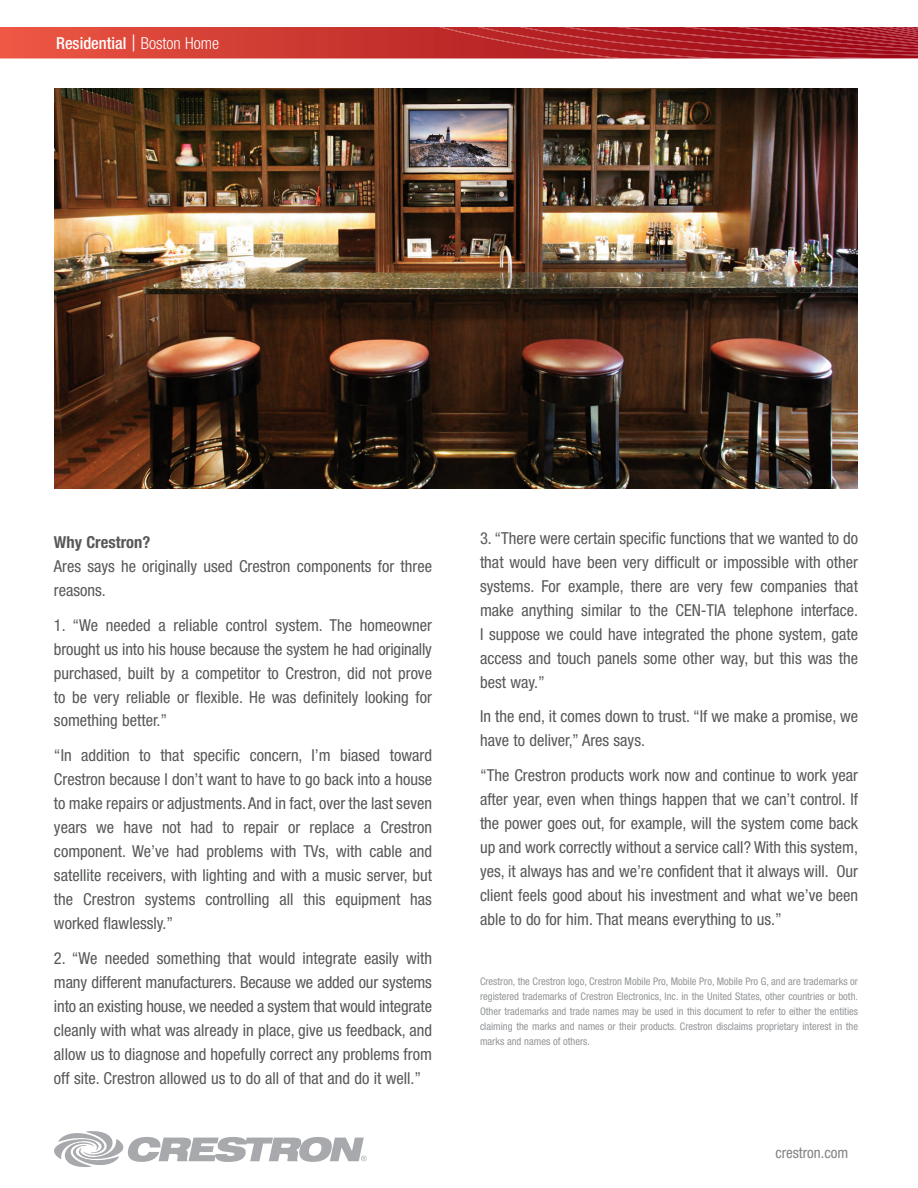
<style>
.page{position:relative;width:918px;height:1188px;background:#fff}
.page>*{position:absolute;margin:0;border:0;box-sizing:border-box;transform-origin:0 0}
.t1{font:condensed 16.5px/24px "Helvetica Neue";color:#57585a;text-align:justify}
.t2{font:500 condensed 16.5px "Helvetica Neue";color:#fff}
.t3{font:700 condensed 16.5px "Helvetica Neue";color:#57585a}
.t4{font:condensed 15px "Helvetica Neue";color:#808285}
.t5{font:condensed 10.5px/15px "Helvetica Neue";color:#939598;text-align:justify}
.s1{font-weight:300;font-stretch:expanded;font-size:22.5px}
.s2{font-weight:300}
</style>
<div class="page">
<svg style="left:54px;top:1131px;width:313px;height:36px"></svg>
<svg style="left:0;top:27px;width:918px;height:32px;background:#c33433"></svg>
<img style="left:54px;top:88px;width:803px;height:401px">
<p class="t2" style="left:56px;top:37px;width:165px">Residential <span class="s1">|</span> <span class="s2">Boston Home</span></p>
<p class="t3" style="left:54px;top:536px;width:98px">Why Crestron?</p>
<p class="t1" style="left:54px;top:555px;width:380px">Ares says he originally used Crestron components for three reasons.</p>
<p class="t1" style="left:54px;top:614px;width:380px">1. “We needed a reliable control system. The homeowner brought us into his house because the system he had originally purchased, built by a competitor to Crestron, did not prove to be very reliable or flexible. He was definitely looking for something better.”</p>
<p class="t1" style="left:54px;top:745px;width:380px">“In addition to that specific concern, I’m biased toward Crestron because I don’t want to have to go back into a house to make repairs or adjustments. And in fact, over the last seven years we have not had to repair or replace a Crestron component. We’ve had problems with TVs, with cable and satellite receivers, with lighting and with a music server, but the Crestron systems controlling all this equipment has worked flawlessly.”</p>
<p class="t1" style="left:54px;top:948px;width:380px">2. “We needed something that would integrate easily with many different manufacturers. Because we added our systems into an existing house, we needed a system that would integrate cleanly with what was already in place, give us feedback, and allow us to diagnose and hopefully correct any problems from off site. Crestron allowed us to do all of that and do it well.”</p>
<p class="t1" style="left:480px;top:527px;width:380px">3. “There were certain specific functions that we wanted to do that would have been very difficult or impossible with other systems. For example, there are very few companies that make anything similar to the CEN-TIA telephone interface.<br>I suppose we could have integrated the phone system, gate access and touch panels some other way, but this was the best way.”</p>
<p class="t1" style="left:480px;top:706px;width:380px">In the end, it comes down to trust. “If we make a promise, we have to deliver,” Ares says.</p>
<p class="t1" style="left:480px;top:765px;width:380px">“The Crestron products work now and continue to work year after year, even when things happen that we can’t control. If the power goes out, for example, will the system come back up and work correctly without a service call? With this system, yes, it always has and we’re confident that it always will. Our client feels good about his investment and what we’ve been able to do for him. That means everything to us.”</p>
<p class="t5" style="left:480px;top:975px;width:380px">Crestron, the Crestron logo, Crestron Mobile Pro, Mobile Pro, Mobile Pro G, and are trademarks or registered trademarks of Crestron Electronics, Inc. in the United States, other countries or both.<br>Other trademarks and trade names may be used in this document to refer to either the entities claiming the marks and names or their products. Crestron disclaims proprietary interest in the marks and names of others.</p>
<p class="t4" style="left:775px;top:1148px;width:74px">crestron.com</p>
</div>
